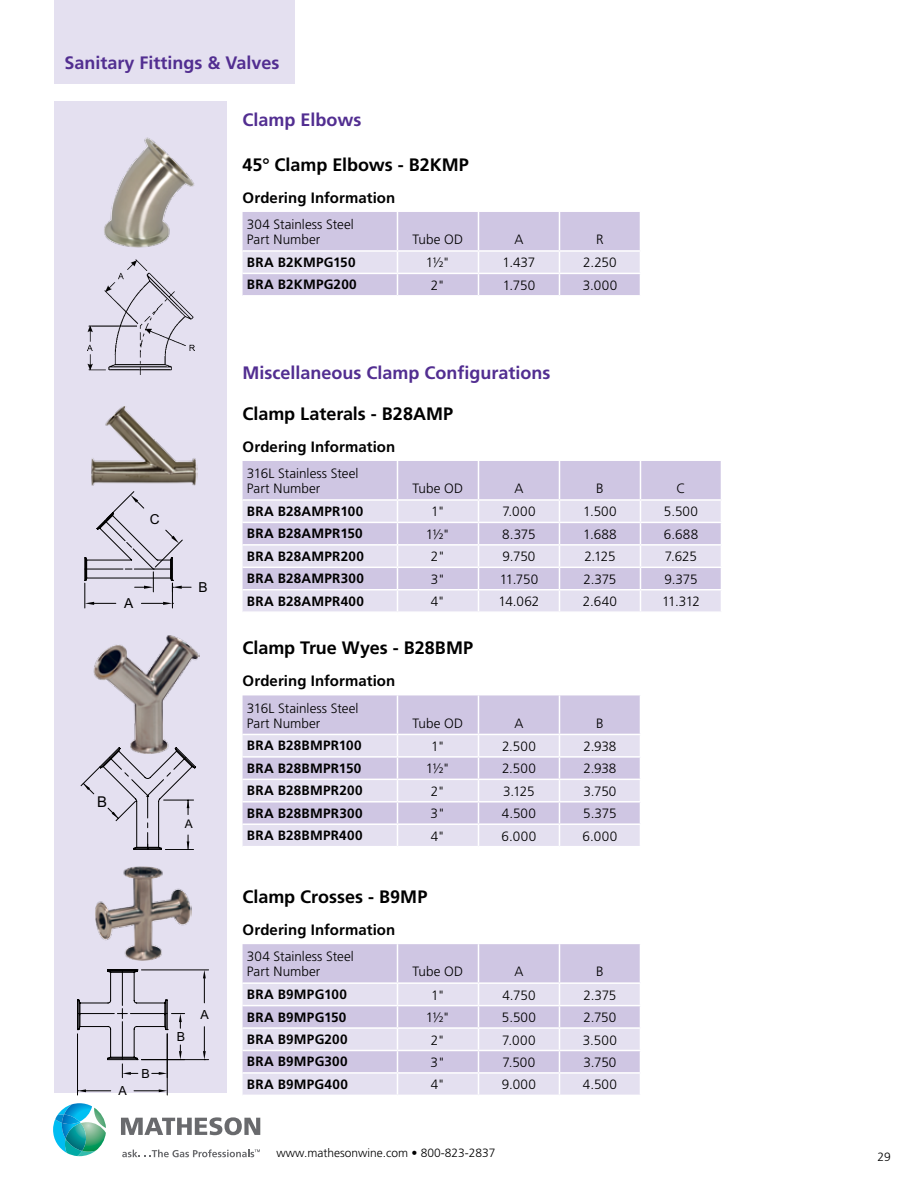
<style>
.page{position:relative;width:918px;height:1188px;background:#fff}
.page>*{position:absolute;margin:0;border:0;box-sizing:border-box;transform-origin:0 0}
.t1{font:700 18px "Frutiger";color:#000}
.t2{font:700 18px "Frutiger";color:#522e91}
.t3{font:700 15px "Frutiger";letter-spacing:.005em;color:#000}
.t4{font:14.85px "Arial";color:#000}
.t5{font:13.8px "Arial";color:#000}
.t6{font:300 13.5px/15px "Frutiger";letter-spacing:.005em;color:#000}
.t7{font:700 13.5px "Frutiger";letter-spacing:.02em;color:#000}
.t8{font:12.45px "Arial";color:#000}
.t9{font:300 12px "Frutiger";color:#000}
.t10{font:11.85px "Arial";color:#000}
</style>
<div class="page">
<div style="left:54px;top:102px;width:173px;height:991px;background:#e4e0f0"></div>
<svg style="left:53px;top:1103px;width:53px;height:53px"></svg>
<svg style="left:121px;top:1117px;width:139px;height:18px"></svg>
<svg style="left:122px;top:1149px;width:138px;height:8px"></svg>
<div style="left:54px;top:0;width:240px;height:83px;background:#e4e0f0"></div>
<svg style="left:243px;top:212px;width:397px;height:83px;background:#d6cfe7"></svg>
<img style="left:87px;top:260px;width:107px;height:115px">
<img style="left:104px;top:137px;width:90px;height:111px">
<svg style="left:243px;top:461px;width:478px;height:150px;background:#dad4ea"></svg>
<svg style="left:84px;top:491px;width:107px;height:117px"></svg>
<img style="left:91px;top:406px;width:106px;height:80px">
<svg style="left:243px;top:695px;width:397px;height:151px;background:#dad4ea"></svg>
<svg style="left:81px;top:755px;width:115px;height:95px"></svg>
<img style="left:93px;top:635px;width:107px;height:120px">
<svg style="left:77px;top:969px;width:132px;height:126px"></svg>
<img style="left:95px;top:866px;width:96px;height:95px">
<svg style="left:243px;top:944px;width:397px;height:151px;background:#dad4ea"></svg>
<h1 class="t2" style="left:64px;top:52px;width:217px">Sanitary Fittings &amp; Valves</h1>
<h1 class="t2" style="left:243px;top:110px;width:121px">Clamp Elbows</h1>
<h1 class="t1" style="left:243px;top:154px;width:228px">45° Clamp Elbows - B2KMP</h1>
<p class="t3" style="left:243px;top:189px;width:154px">Ordering Information</p>
<p class="t6" style="left:247px;top:217px;width:109px">304 Stainless Steel<br>Part Number</p>
<p class="t6" style="left:413px;top:232px;width:52px">Tube OD</p>
<p class="t6" style="left:514px;top:232px;width:11px">A</p>
<p class="t6" style="left:596px;top:232px;width:9px">R</p>
<p class="t7" style="left:247px;top:254px;width:110px">BRA B2KMPG150</p>
<p class="t6" style="left:426px;top:255px;width:26px">1½"</p>
<p class="t6" style="left:503px;top:255px;width:34px">1.437</p>
<p class="t6" style="left:583px;top:255px;width:35px">2.250</p>
<p class="t7" style="left:247px;top:277px;width:111px">BRA B2KMPG200</p>
<p class="t6" style="left:431px;top:278px;width:16px">2"</p>
<p class="t6" style="left:503px;top:278px;width:34px">1.750</p>
<p class="t6" style="left:583px;top:278px;width:36px">3.000</p>
<p class="t5" style="left:150px;top:509px;width:11px">C</p>
<p class="t5" style="left:124px;top:594px;width:11px">A</p>
<p class="t5" style="left:199px;top:578px;width:11px">B</p>
<p class="t4" style="left:97px;top:791px;width:11px">B</p>
<p class="t10" style="left:185px;top:816px;width:9px">A</p>
<p class="t8" style="left:118px;top:1082px;width:10px">A</p>
<p class="t8" style="left:142px;top:1065px;width:10px">B</p>
<p class="t8" style="left:177px;top:1028px;width:10px">B</p>
<p class="t8" style="left:200px;top:1006px;width:10px">A</p>
<h1 class="t2" style="left:243px;top:362px;width:310px">Miscellaneous Clamp Configurations</h1>
<h1 class="t1" style="left:243px;top:403px;width:212px">Clamp Laterals - B28AMP</h1>
<p class="t3" style="left:243px;top:438px;width:154px">Ordering Information</p>
<p class="t6" style="left:247px;top:466px;width:113px">316L Stainless Steel<br>Part Number</p>
<p class="t6" style="left:413px;top:481px;width:52px">Tube OD</p>
<p class="t6" style="left:514px;top:481px;width:11px">A</p>
<p class="t6" style="left:596px;top:481px;width:9px">B</p>
<p class="t6" style="left:676px;top:481px;width:11px">C</p>
<p class="t7" style="left:247px;top:503px;width:118px">BRA B28AMPR100</p>
<p class="t6" style="left:431px;top:504px;width:15px">1"</p>
<p class="t6" style="left:502px;top:504px;width:35px">7.000</p>
<p class="t6" style="left:583px;top:504px;width:35px">1.500</p>
<p class="t6" style="left:664px;top:504px;width:36px">5. 500</p>
<p class="t7" style="left:247px;top:526px;width:117px">BRA B28AMPR150</p>
<p class="t6" style="left:426px;top:527px;width:26px">1½"</p>
<p class="t6" style="left:502px;top:527px;width:35px">8.375</p>
<p class="t6" style="left:583px;top:527px;width:35px">1.688</p>
<p class="t6" style="left:664px;top:527px;width:36px">6.688</p>
<p class="t7" style="left:247px;top:548px;width:119px">BRA B28AMPR200</p>
<p class="t6" style="left:431px;top:549px;width:16px">2"</p>
<p class="t6" style="left:503px;top:549px;width:34px">9.750</p>
<p class="t6" style="left:584px;top:549px;width:33px">2.125</p>
<p class="t6" style="left:665px;top:549px;width:34px">7.625</p>
<p class="t7" style="left:247px;top:571px;width:119px">BRA B28AMPR300</p>
<p class="t6" style="left:431px;top:572px;width:16px">3"</p>
<p class="t6" style="left:500px;top:572px;width:40px">11.750</p>
<p class="t6" style="left:583px;top:572px;width:35px">2.375</p>
<p class="t6" style="left:664px;top:572px;width:35px">9.375</p>
<p class="t7" style="left:247px;top:593px;width:119px">BRA B28AMPR400</p>
<p class="t6" style="left:431px;top:594px;width:16px">4"</p>
<p class="t6" style="left:499px;top:594px;width:42px">14.062</p>
<p class="t6" style="left:583px;top:594px;width:36px">2.640</p>
<p class="t6" style="left:662px;top:594px;width:39px">11.312</p>
<h1 class="t1" style="left:243px;top:637px;width:232px">Clamp True Wyes - B28BMP</h1>
<p class="t3" style="left:243px;top:672px;width:154px">Ordering Information</p>
<p class="t6" style="left:247px;top:701px;width:113px">316L Stainless Steel<br>Part Number</p>
<p class="t6" style="left:413px;top:716px;width:52px">Tube OD</p>
<p class="t6" style="left:514px;top:716px;width:11px">A</p>
<p class="t6" style="left:596px;top:716px;width:9px">B</p>
<p class="t7" style="left:247px;top:738px;width:116px">BRA B28BMPR100</p>
<p class="t6" style="left:431px;top:739px;width:15px">1"</p>
<p class="t6" style="left:502px;top:739px;width:35px">2. 500</p>
<p class="t6" style="left:583px;top:739px;width:35px">2.938</p>
<p class="t7" style="left:247px;top:760px;width:116px">BRA B28BMPR150</p>
<p class="t6" style="left:426px;top:761px;width:26px">1½"</p>
<p class="t6" style="left:502px;top:761px;width:35px">2. 500</p>
<p class="t6" style="left:583px;top:761px;width:35px">2.938</p>
<p class="t7" style="left:247px;top:783px;width:117px">BRA B28BMPR200</p>
<p class="t6" style="left:431px;top:784px;width:16px">2"</p>
<p class="t6" style="left:503px;top:784px;width:33px">3.125</p>
<p class="t6" style="left:583px;top:784px;width:35px">3.750</p>
<p class="t7" style="left:247px;top:805px;width:117px">BRA B28BMPR300</p>
<p class="t6" style="left:431px;top:806px;width:16px">3"</p>
<p class="t6" style="left:502px;top:806px;width:36px">4. 500</p>
<p class="t6" style="left:583px;top:806px;width:35px">5.375</p>
<p class="t7" style="left:247px;top:827px;width:117px">BRA B28BMPR400</p>
<p class="t6" style="left:431px;top:829px;width:16px">4"</p>
<p class="t6" style="left:502px;top:829px;width:36px">6.000</p>
<p class="t6" style="left:583px;top:829px;width:36px">6.000</p>
<h1 class="t1" style="left:243px;top:886px;width:186px">Clamp Crosses - B9MP</h1>
<p class="t3" style="left:243px;top:921px;width:154px">Ordering Information</p>
<p class="t6" style="left:247px;top:949px;width:109px">304 Stainless Steel<br>Part Number</p>
<p class="t6" style="left:413px;top:964px;width:52px">Tube OD</p>
<p class="t6" style="left:514px;top:964px;width:11px">A</p>
<p class="t6" style="left:596px;top:964px;width:9px">B</p>
<p class="t7" style="left:247px;top:986px;width:102px">BRA B9MPG100</p>
<p class="t6" style="left:431px;top:987px;width:15px">1"</p>
<p class="t6" style="left:502px;top:987px;width:35px">4.750</p>
<p class="t6" style="left:583px;top:987px;width:35px">2.375</p>
<p class="t7" style="left:247px;top:1009px;width:101px">BRA B9MPG150</p>
<p class="t6" style="left:426px;top:1010px;width:26px">1½"</p>
<p class="t6" style="left:502px;top:1010px;width:36px">5. 500</p>
<p class="t6" style="left:584px;top:1010px;width:34px">2.750</p>
<p class="t7" style="left:247px;top:1031px;width:102px">BRA B9MPG200</p>
<p class="t6" style="left:431px;top:1032px;width:16px">2"</p>
<p class="t6" style="left:502px;top:1032px;width:35px">7.000</p>
<p class="t6" style="left:583px;top:1032px;width:36px">3.500</p>
<p class="t7" style="left:247px;top:1054px;width:102px">BRA B9MPG300</p>
<p class="t6" style="left:431px;top:1055px;width:16px">3"</p>
<p class="t6" style="left:502px;top:1055px;width:34px">7. 500</p>
<p class="t6" style="left:583px;top:1055px;width:35px">3.750</p>
<p class="t7" style="left:247px;top:1076px;width:103px">BRA B9MPG400</p>
<p class="t6" style="left:431px;top:1077px;width:16px">4"</p>
<p class="t6" style="left:502px;top:1077px;width:36px">9.000</p>
<p class="t6" style="left:583px;top:1077px;width:36px">4. 500</p>
<p class="t9" style="left:277px;top:1146px;width:220px">www.mathesonwine.com • 800-823-2837</p>
<p class="t9" style="left:878px;top:1150px;width:15px">29</p>
</div>
